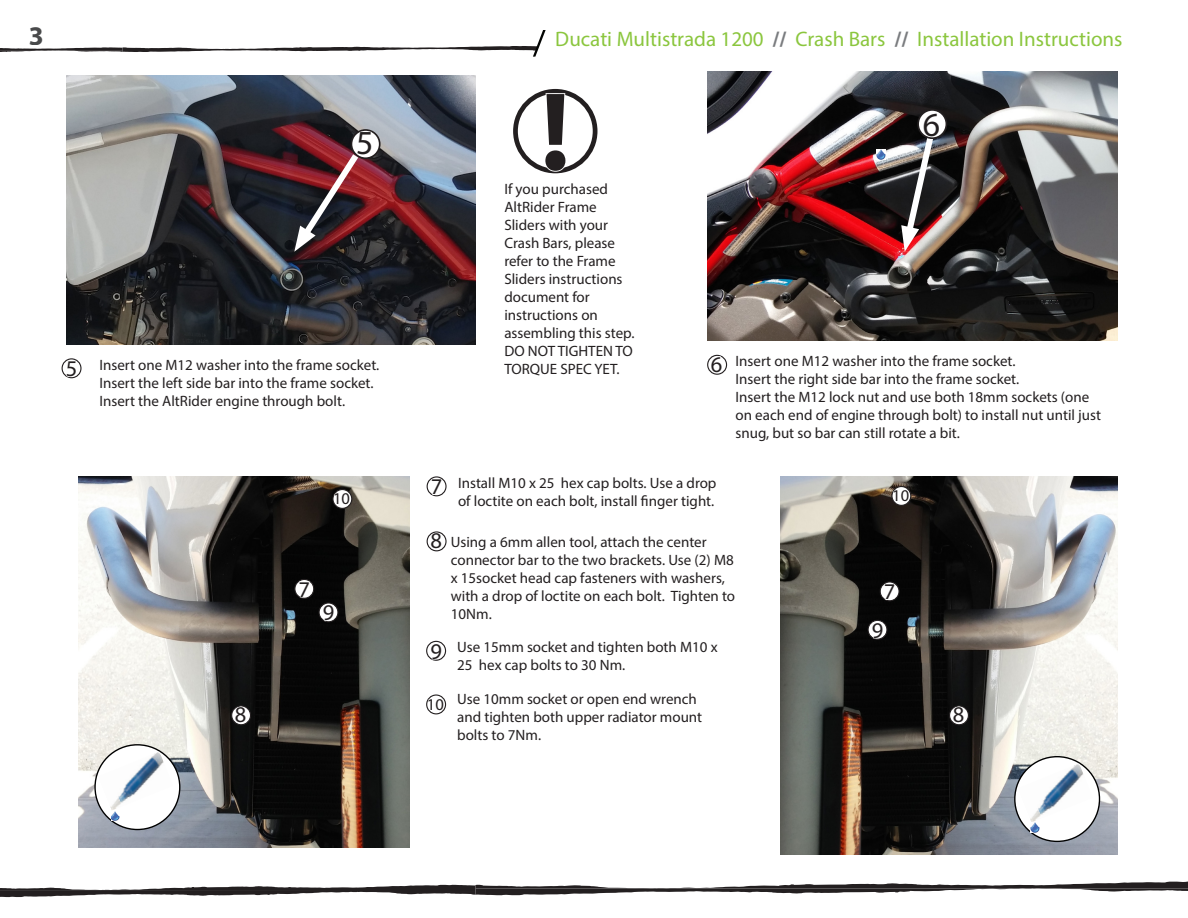
<style>
.page{position:relative;width:1188px;height:918px;background:#fff}
.page>*{position:absolute;margin:0;border:0;box-sizing:border-box;transform-origin:0 0}
.t1{font:700 112.05px "Myriad Pro";color:#231f20}
.t2{font:33.75px "Myriad Pro";color:#231f20}
.t3{font:700 27px "Myriad Pro";color:#494a4b}
.t4{font:22.5px "Myriad Pro";color:#231f20}
.t5{font:21px "Myriad Pro";color:#8bc63e}
.t6{font:16.5px "Myriad Pro";color:#231f20}
.t7{font:15px/18px "Myriad Pro";color:#231f20}
.s1{font-weight:700;color:#7a7c7f}
</style>
<div class="page">
<img style="left:707px;top:71px;width:410px;height:269px">
<img style="left:66px;top:75px;width:410px;height:269px">
<img style="left:79px;top:476px;width:330px;height:372px">
<img style="left:781px;top:476px;width:336px;height:378px">
<div style="left:513px;top:89px;width:84px;height:84px;border:5px solid #231f20;border-radius:50%"></div>
<svg style="left:544px;top:92px;width:23px;height:81px"></svg>
<svg style="left:427px;top:477px;width:19px;height:19px"></svg>
<div style="left:427px;top:476px;width:20px;height:20px;border:1px solid #231f20;border-radius:50%"></div>
<svg style="left:431px;top:479px;width:11px;height:16px"></svg>
<svg style="left:708px;top:355px;width:19px;height:19px"></svg>
<div style="left:707px;top:355px;width:20px;height:20px;border:1px solid #231f20;border-radius:50%"></div>
<svg style="left:711px;top:356px;width:11px;height:17px"></svg>
<svg style="left:427px;top:532px;width:19px;height:19px"></svg>
<div style="left:427px;top:531px;width:20px;height:20px;border:1px solid #231f20;border-radius:50%"></div>
<svg style="left:430px;top:533px;width:12px;height:16px"></svg>
<svg style="left:0;top:881px;width:1188px;height:16px"></svg>
<svg style="left:0;top:30px;width:546px;height:27px"></svg>
<svg style="left:62px;top:359px;width:19px;height:19px"></svg>
<div style="left:62px;top:358px;width:20px;height:20px;border:1px solid #231f20;border-radius:50%"></div>
<svg style="left:65px;top:361px;width:12px;height:17px"></svg>
<svg style="left:351px;top:130px;width:29px;height:28px"></svg>
<div style="left:351px;top:129px;width:30px;height:30px;border:2px solid #231f20;border-radius:50%"></div>
<svg style="left:876px;top:150px;width:9px;height:9px"></svg>
<div style="left:95px;top:745px;width:85px;height:85px;background:#fff;border-radius:50%"></div>
<img style="left:108px;top:752px;width:65px;height:51px">
<img style="left:98px;top:772px;width:24px;height:39px">
<svg style="left:111px;top:811px;width:9px;height:10px"></svg>
<svg style="left:294px;top:131px;width:78px;height:121px;background:#683940"></svg>
<div style="left:918px;top:110px;width:28px;height:28px;background:#fff;border-radius:50%"></div>
<div style="left:917px;top:109px;width:30px;height:30px;border:2px solid #231f20;border-radius:50%"></div>
<img style="left:901px;top:112px;width:39px;height:140px">
<div style="left:1015px;top:757px;width:85px;height:84px;background:#fff;border-radius:50%"></div>
<img style="left:1028px;top:764px;width:65px;height:51px">
<img style="left:1018px;top:784px;width:24px;height:38px">
<svg style="left:1031px;top:823px;width:9px;height:9px"></svg>
<svg style="left:427px;top:641px;width:19px;height:19px"></svg>
<div style="left:426px;top:641px;width:20px;height:20px;border:1px solid #231f20;border-radius:50%"></div>
<svg style="left:430px;top:643px;width:12px;height:17px"></svg>
<svg style="left:295px;top:579px;width:19px;height:19px"></svg>
<div style="left:294px;top:579px;width:20px;height:20px;border:1px solid #231f20;border-radius:50%"></div>
<svg style="left:299px;top:581px;width:11px;height:17px"></svg>
<svg style="left:319px;top:603px;width:19px;height:19px"></svg>
<div style="left:319px;top:602px;width:20px;height:20px;border:1px solid #231f20;border-radius:50%"></div>
<svg style="left:323px;top:604px;width:12px;height:18px"></svg>
<svg style="left:232px;top:706px;width:19px;height:19px"></svg>
<div style="left:231px;top:705px;width:20px;height:20px;border:1px solid #231f20;border-radius:50%"></div>
<svg style="left:235px;top:707px;width:11px;height:16px"></svg>
<svg style="left:880px;top:582px;width:19px;height:19px"></svg>
<div style="left:880px;top:581px;width:20px;height:20px;border:1px solid #231f20;border-radius:50%"></div>
<svg style="left:884px;top:584px;width:12px;height:16px"></svg>
<svg style="left:868px;top:620px;width:19px;height:19px"></svg>
<div style="left:868px;top:620px;width:20px;height:20px;border:1px solid #231f20;border-radius:50%"></div>
<svg style="left:872px;top:622px;width:12px;height:17px"></svg>
<svg style="left:950px;top:706px;width:18px;height:19px"></svg>
<div style="left:949px;top:705px;width:20px;height:20px;border:1px solid #231f20;border-radius:50%"></div>
<svg style="left:953px;top:707px;width:11px;height:16px"></svg>
<svg style="left:427px;top:695px;width:19px;height:19px"></svg>
<div style="left:426px;top:694px;width:20px;height:20px;border:1px solid #231f20;border-radius:50%"></div>
<svg style="left:428px;top:698px;width:16px;height:13px"></svg>
<svg style="left:333px;top:490px;width:19px;height:18px"></svg>
<div style="left:332px;top:489px;width:20px;height:20px;border:1px solid #231f20;border-radius:50%"></div>
<svg style="left:334px;top:493px;width:16px;height:12px"></svg>
<svg style="left:892px;top:487px;width:19px;height:18px"></svg>
<div style="left:891px;top:486px;width:20px;height:20px;border:1px solid #231f20;border-radius:50%"></div>
<svg style="left:893px;top:490px;width:16px;height:12px"></svg>
<h3 class="t3" style="left:29px;top:18px;width:16px">3</h3>
<p class="t4" style="left:66px;top:355px;width:13px">5</p>
<p class="t2" style="left:356px;top:122px;width:19px">5</p>
<p class="t7" style="left:99px;top:355px;width:282px">Insert one M12 washer into the frame socket.</p>
<p class="t7" style="left:99px;top:373px;width:276px">Insert the left side bar into the frame socket.</p>
<p class="t7" style="left:99px;top:391px;width:247px">Insert the AltRider engine through bolt.</p>
<p class="t5" style="left:555px;top:26px;width:569px">Ducati Multistrada 1200 <span class="s1">//</span> Crash Bars <span class="s1">//</span> Installation Instructions</p>
<p class="t1" style="left:540px;top:59px;width:32px">!</p>
<p class="t7" style="left:504px;top:180px;width:132px">If you purchased<br>AltRider Frame<br>Sliders with your<br>Crash Bars, please refer to the Frame<br>Sliders instructions document for instructions on assembling this step.<br>DO NOT TIGHTEN TO<br>TORQUE SPEC YET.</p>
<p class="t2" style="left:923px;top:104px;width:19px">6</p>
<p class="t4" style="left:711px;top:350px;width:13px">6</p>
<p class="t7" style="left:736px;top:352px;width:282px">Insert one M12 washer into the frame socket.</p>
<p class="t7" style="left:736px;top:370px;width:285px">Insert the right side bar into the frame socket.</p>
<p class="t7" style="left:736px;top:388px;width:367px">Insert the M12 lock nut and use both 18mm sockets (one on each end of engine through bolt) to install nut until just snug, but so bar can still rotate a bit.</p>
<p class="t4" style="left:235px;top:701px;width:13px">8</p>
<p class="t4" style="left:299px;top:575px;width:13px">7</p>
<p class="t7" style="left:458px;top:473px;width:260px">Install M10 x 25 hex cap bolts. Use a drop of loctite on each bolt, install finger tight.</p>
<p class="t4" style="left:431px;top:473px;width:13px">7</p>
<p class="t6" style="left:333px;top:489px;width:18px">10</p>
<p class="t6" style="left:892px;top:486px;width:18px">10</p>
<p class="t4" style="left:323px;top:599px;width:13px">9</p>
<p class="t4" style="left:430px;top:527px;width:13px">8</p>
<p class="t4" style="left:430px;top:637px;width:13px">9</p>
<p class="t7" style="left:451px;top:533px;width:257px">Using a 6mm allen tool, attach the center</p>
<p class="t7" style="left:451px;top:551px;width:286px">connector bar to the two brackets. Use (2) M8 x 15socket head cap fasteners with washers, with a drop of loctite on each bolt. Tighten to 10Nm.</p>
<p class="t7" style="left:457px;top:638px;width:262px">Use 15mm socket and tighten both M10 x<br>25 hex cap bolts to 30 Nm.</p>
<p class="t6" style="left:427px;top:694px;width:18px">10</p>
<p class="t7" style="left:457px;top:690px;width:247px">Use 10mm socket or open end wrench and tighten both upper radiator mount bolts to 7Nm.</p>
<p class="t4" style="left:884px;top:578px;width:13px">7</p>
<p class="t4" style="left:872px;top:616px;width:13px">9</p>
<p class="t4" style="left:953px;top:701px;width:13px">8</p>
</div>
